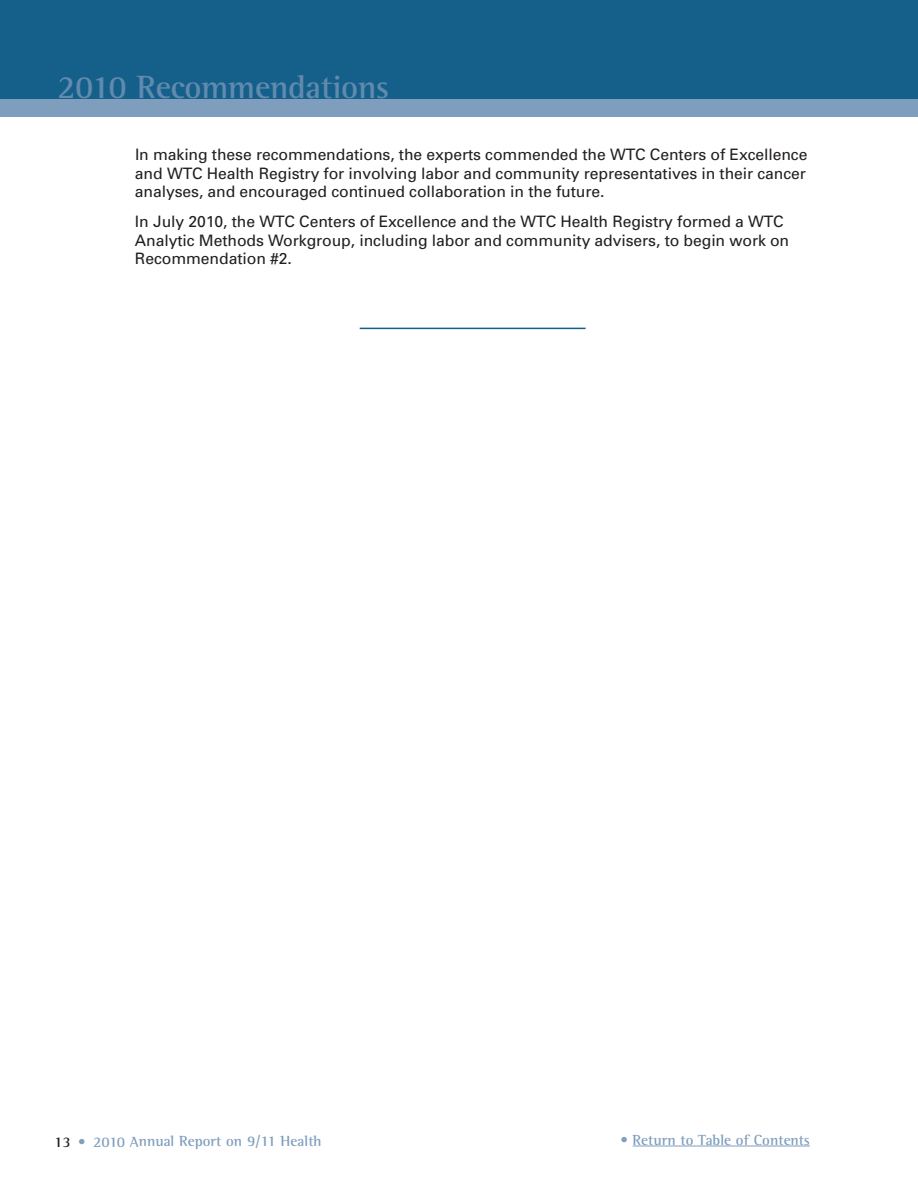
<style>
.page{position:relative;width:918px;height:1188px;background:#fff}
.page>*{position:absolute;margin:0;border:0;box-sizing:border-box;transform-origin:0 0}
.t1{font:700 33px "Rotis Semi Serif";letter-spacing:-.005em;color:#618aae}
.t2{font:15.75px/18.8px "Univers";letter-spacing:-.005em;color:#231f20;text-align:justify}
.t3{font:700 15px "Rotis Semi Serif";color:#809fbe}
.s1{color:#231f20}
</style>
<div class="page">
<div style="left:0;top:0;width:918px;height:100px;background:#14608b"></div>
<div style="left:0;top:99px;width:918px;height:18px;background:#7f9ebe"></div>
<hr style="left:360px;top:328px;width:226px;height:1px;background:#14608b">
<hr style="left:633px;top:1146px;width:177px;height:1px;background:#809fbe">
<h1 class="t1" style="left:57px;top:76px;width:333px">2010 Recommendations</h1>
<p class="t2" style="left:135px;top:146px;width:674px">In making these recommendations, the experts commended the WTC Centers of Excellence and WTC Health Registry for involving labor and community representatives in their cancer analyses, and encouraged continued collaboration in the future.</p>
<p class="t2" style="left:135px;top:213px;width:656px;text-align:left">In July 2010, the WTC Centers of Excellence and the WTC Health Registry formed a WTC<br>Analytic Methods Workgroup, including labor and community advisers, to begin work on<br>Recommendation #2.</p>
<p class="t3" style="left:54px;top:1136px;width:269px"><span class="s1">13</span> • 2010 Annual Report on 9/11 Health</p>
<p class="t3" style="left:620px;top:1134px;width:191px">• Return to Table of Contents</p>
</div>
